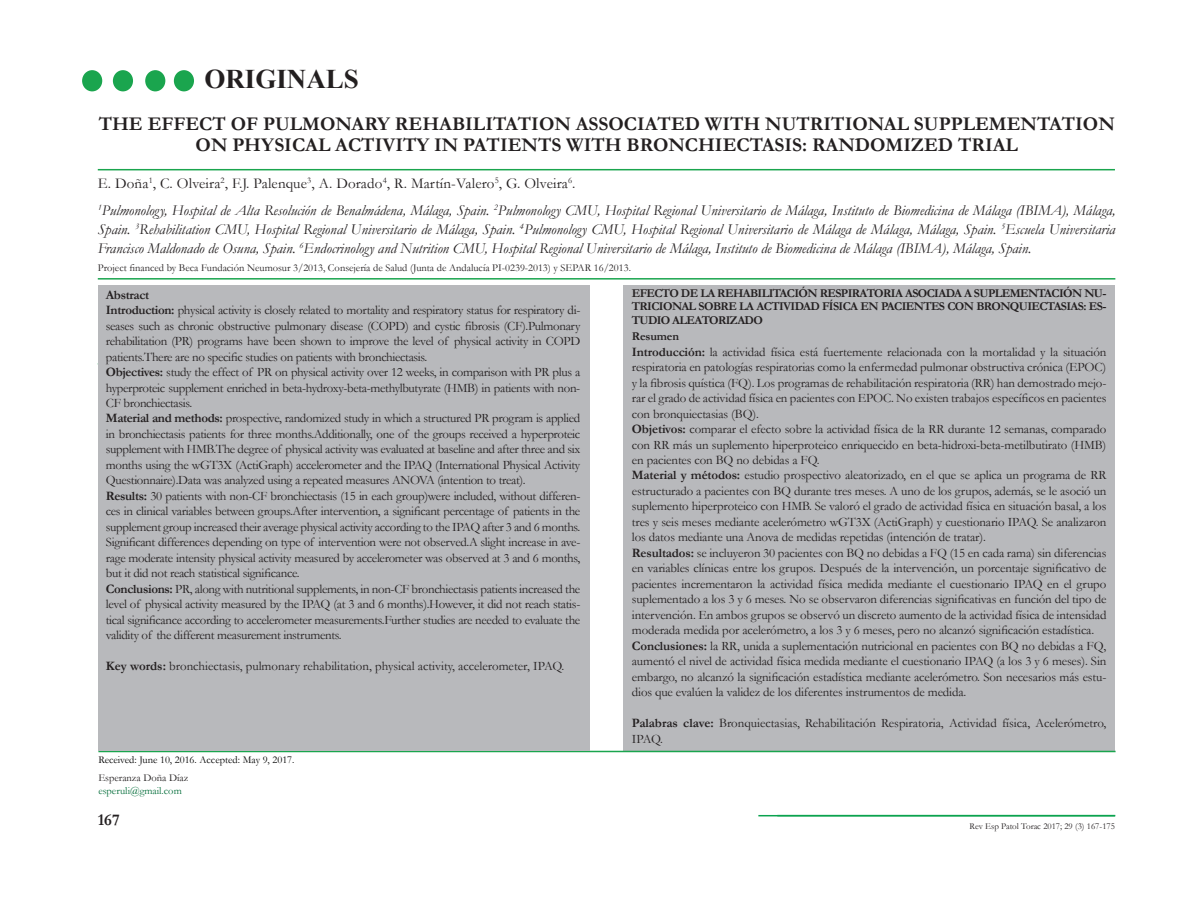
<style>
.page{position:relative;width:1200px;height:900px;background:#fff}
.page>*{position:absolute;margin:0;border:0;box-sizing:border-box;transform-origin:0 0}
.t1{font:700 27px "Times New Roman";color:#231f20}
.t2{font:700 19.5px/21px "Garamond";color:#231f20;text-align:center}
.t3{font:700 16.5px "Garamond";color:#231f20}
.tabulador_texto{font:italic 15px/18.8px "Garamond";color:#231f20;text-align:justify}
.tabulador_texto-2{font:15px "Garamond";letter-spacing:.01em;color:#231f20}
.tabulador_texto-3{font:12.9px/15.5px "Garamond";letter-spacing:-.01em;color:#231f20;text-align:justify}
.t4{font:700 12.9px "Garamond";letter-spacing:-.025em;color:#231f20}
.t5{font:700 12px/13.5px "Garamond";letter-spacing:-.05em;color:#231f20;text-align:justify}
.t6{font:700 12px "Garamond";letter-spacing:-.01em;color:#231f20}
.tabulador_texto-4{font:10.5px "Garamond";color:#231f20}
.t7{font:10.5px "Garamond";color:#000}
.t8{font:10.5px "Garamond";color:#006c38}
.t9{font:9px "Garamond";color:#231f20}
.s1{font-weight:700}
</style>
<div class="page">
<div style="left:174px;top:70px;width:20px;height:21px;background:#1aa54e;border-radius:50%"></div>
<div style="left:145px;top:70px;width:20px;height:21px;background:#1aa54e;border-radius:50%"></div>
<div style="left:113px;top:70px;width:20px;height:21px;background:#1aa54e;border-radius:50%"></div>
<div style="left:82px;top:70px;width:20px;height:21px;background:#1aa54e;border-radius:50%"></div>
<hr style="left:758px;top:815px;width:357px;height:1px;background:#0ba34f">
<div style="left:623px;top:285px;width:492px;height:466px;background:#b8b9bc"></div>
<hr style="left:98px;top:751px;width:1018px;height:1px;background:#1aa54e">
<div style="left:98px;top:285px;width:491px;height:466px;background:#b8b9bc"></div>
<hr style="left:98px;top:278px;width:1017px;height:2px;background:#1aa54e">
<hr style="left:98px;top:169px;width:1017px;height:1px;background:#1aa54e">
<p class="t1" style="left:204px;top:61px;width:156px">ORIGINALS</p>
<p class="t2" style="left:99px;top:114px;width:1018px">THE EFFECT OF PULMONARY REHABILITATION ASSOCIATED WITH NUTRITIONAL SUPPLEMENTATION<br>ON PHYSICAL ACTIVITY IN PATIENTS WITH BRONCHIECTASIS: RANDOMIZED TRIAL</p>
<p class="tabulador_texto-2" style="left:98px;top:173px;width:479px">E. Doña<sup>1</sup>, C. Olveira<sup>2</sup>, F.J. Palenque<sup>3</sup>, A. Dorado<sup>4</sup>, R. Martín-Valero<sup>5</sup>, G. Olveira<sup>6</sup>.</p>
<p class="tabulador_texto" style="left:98px;top:201px;width:1019px"><sup>1</sup>Pulmonology, Hospital de Alta Resolución de Benalmádena, Málaga, Spain. <sup>2</sup>Pulmonology CMU, Hospital Regional Universitario de Málaga, Instituto de Biomedicina de Málaga (IBIMA), Málaga, Spain. <sup>3</sup>Rehabilitation CMU, Hospital Regional Universitario de Málaga, Spain. <sup>4</sup>Pulmonology CMU, Hospital Regional Universitario de Málaga de Málaga, Málaga, Spain. <sup>5</sup>Escuela Universitaria Francisco Maldonado de Osuna, Spain. <sup>6</sup>Endocrinology and Nutrition CMU, Hospital Regional Universitario de Málaga, Instituto de Biomedicina de Málaga (IBIMA), Málaga, Spain.</p>
<p class="tabulador_texto-4" style="left:98px;top:261px;width:535px">Project financed by Beca Fundación Neumosur 3/2013, Consejería de Salud (Junta de Andalucía PI-0239-2013) y SEPAR 16/2013.</p>
<p class="t4" style="left:106px;top:286px;width:45px">Abstract</p>
<p class="tabulador_texto-3" style="left:106px;top:302px;width:476px"><span class="s1">Introduction:</span> physical activity is closely related to mortality and respiratory status for respiratory di&shy;seases such as chronic obstructive pulmonary disease (COPD) and cystic fibrosis (CF).Pulmonary rehabilitation (PR) programs have been shown to improve the level of physical activity in COPD patients.There are no specific studies on patients with bronchiectasis.</p>
<p class="tabulador_texto-3" style="left:106px;top:364px;width:476px"><span class="s1">Objectives:</span> study the effect of PR on physical activity over 12 weeks, in comparison with PR plus a hyperproteic supplement enriched in beta-hydroxy-beta-methylbutyrate (HMB) in patients with non-CF bronchiectasis.</p>
<p class="tabulador_texto-3" style="left:106px;top:410px;width:476px"><span class="s1">Material and methods:</span> prospective, randomized study in which a structured PR program is applied in bronchiectasis patients for three months.Additionally, one of the groups received a hyperproteic supplement with HMB.The degree of physical activity was evaluated at baseline and after three and six months using the wGT3X (ActiGraph) accelerometer and the IPAQ (International Physical Activity Questionnaire).Data was analyzed using a repeated measures ANOVA (intention to treat).</p>
<p class="tabulador_texto-3" style="left:106px;top:488px;width:476px"><span class="s1">Results:</span> 30 patients with non-CF bronchiectasis (15 in each group)were included, without differen&shy;ces in clinical variables between groups.After intervention, a significant percentage of patients in the supplement group increased their average physical activity according to the IPAQ after 3 and 6 months.<br>Significant differences depending on type of intervention were not observed.A slight increase in ave&shy;rage moderate intensity physical activity measured by accelerometer was observed at 3 and 6 months, but it did not reach statistical significance.</p>
<p class="tabulador_texto-3" style="left:106px;top:581px;width:476px"><span class="s1">Conclusions:</span> PR, along with nutritional supplements, in non-CF bronchiectasis patients increased the level of physical activity measured by the IPAQ (at 3 and 6 months).However, it did not reach statis&shy;tical significance according to accelerometer measurements.Further studies are needed to evaluate the validity of the different measurement instruments.</p>
<p class="tabulador_texto-3" style="left:106px;top:658px;width:460px"><span class="s1">Key words:</span> bronchiectasis, pulmonary rehabilitation, physical activity, accelerometer, IPAQ.</p>
<p class="t7" style="left:98px;top:753px;width:198px">Received: June 10, 2016. Accepted: May 9, 2017.</p>
<p class="tabulador_texto-4" style="left:98px;top:771px;width:91px">Esperanza Doña Díaz</p>
<p class="t8" style="left:98px;top:783px;width:85px">esperuli@gmail.com</p>
<p class="t3" style="left:98px;top:809px;width:24px">167</p>
<p class="t5" style="left:632px;top:286px;width:476px">EFECTO DE LA REHABILITACIÓN RESPIRATORIA ASOCIADA A SUPLEMENTACIÓN NU-TRICIONAL SOBRE LA ACTIVIDAD FÍSICA EN PACIENTES CON BRONQUIECTASIAS: ES-TUDIO ALEATORIZADO</p>
<p class="t6" style="left:632px;top:328px;width:49px">Resumen</p>
<p class="tabulador_texto-3" style="left:632px;top:344px;width:476px"><span class="s1">Introducción:</span> la actividad física está fuertemente relacionada con la mortalidad y la situación respiratoria en patologías respiratorias como la enfermedad pulmonar obstructiva crónica (EPOC) y la fibrosis quística (FQ). Los programas de rehabilitación respiratoria (RR) han demostrado mejo&shy;rar el grado de actividad física en pacientes con EPOC. No existen trabajos específicos en pacientes con bronquiectasias (BQ).</p>
<p class="tabulador_texto-3" style="left:632px;top:421px;width:476px"><span class="s1">Objetivos:</span> comparar el efecto sobre la actividad física de la RR durante 12 semanas, comparado con RR más un suplemento hiperproteico enriquecido en beta-hidroxi-beta-metilbutirato (HMB) en pacientes con BQ no debidas a FQ.</p>
<p class="tabulador_texto-3" style="left:632px;top:467px;width:476px"><span class="s1">Material y métodos:</span> estudio prospectivo aleatorizado, en el que se aplica un programa de RR estructurado a pacientes con BQ durante tres meses. A uno de los grupos, además, se le asoció un suplemento hiperproteico con HMB. Se valoró el grado de actividad física en situación basal, a los tres y seis meses mediante acelerómetro wGT3X (ActiGraph) y cuestionario IPAQ. Se analizaron los datos mediante una Anova de medidas repetidas (intención de tratar).</p>
<p class="tabulador_texto-3" style="left:632px;top:545px;width:476px"><span class="s1">Resultados:</span> se incluyeron 30 pacientes con BQ no debidas a FQ (15 en cada rama) sin diferencias en variables clínicas entre los grupos. Después de la intervención, un porcentaje significativo de pacientes incrementaron la actividad física medida mediante el cuestionario IPAQ en el grupo suplementado a los 3 y 6 meses. No se observaron diferencias significativas en función del tipo de intervención. En ambos grupos se observó un discreto aumento de la actividad física de intensidad moderada medida por acelerómetro, a los 3 y 6 meses, pero no alcanzó significación estadística.</p>
<p class="tabulador_texto-3" style="left:632px;top:638px;width:476px"><span class="s1">Conclusiones:</span> la RR, unida a suplementación nutricional en pacientes con BQ no debidas a FQ, aumentó el nivel de actividad física medida mediante el cuestionario IPAQ (a los 3 y 6 meses). Sin embargo, no alcanzó la significación estadística mediante acelerómetro. Son necesarios más estu&shy;dios que evalúen la validez de los diferentes instrumentos de medida.</p>
<p class="tabulador_texto-3" style="left:632px;top:715px;width:476px"><span class="s1">Palabras clave:</span> Bronquiectasias, Rehabilitación Respiratoria, Actividad física, Acelerómetro,<br>IPAQ.</p>
<p class="t9" style="left:970px;top:820px;width:147px">Rev Esp Patol Torac 2017; 29 (3) 167-175</p>
</div>
